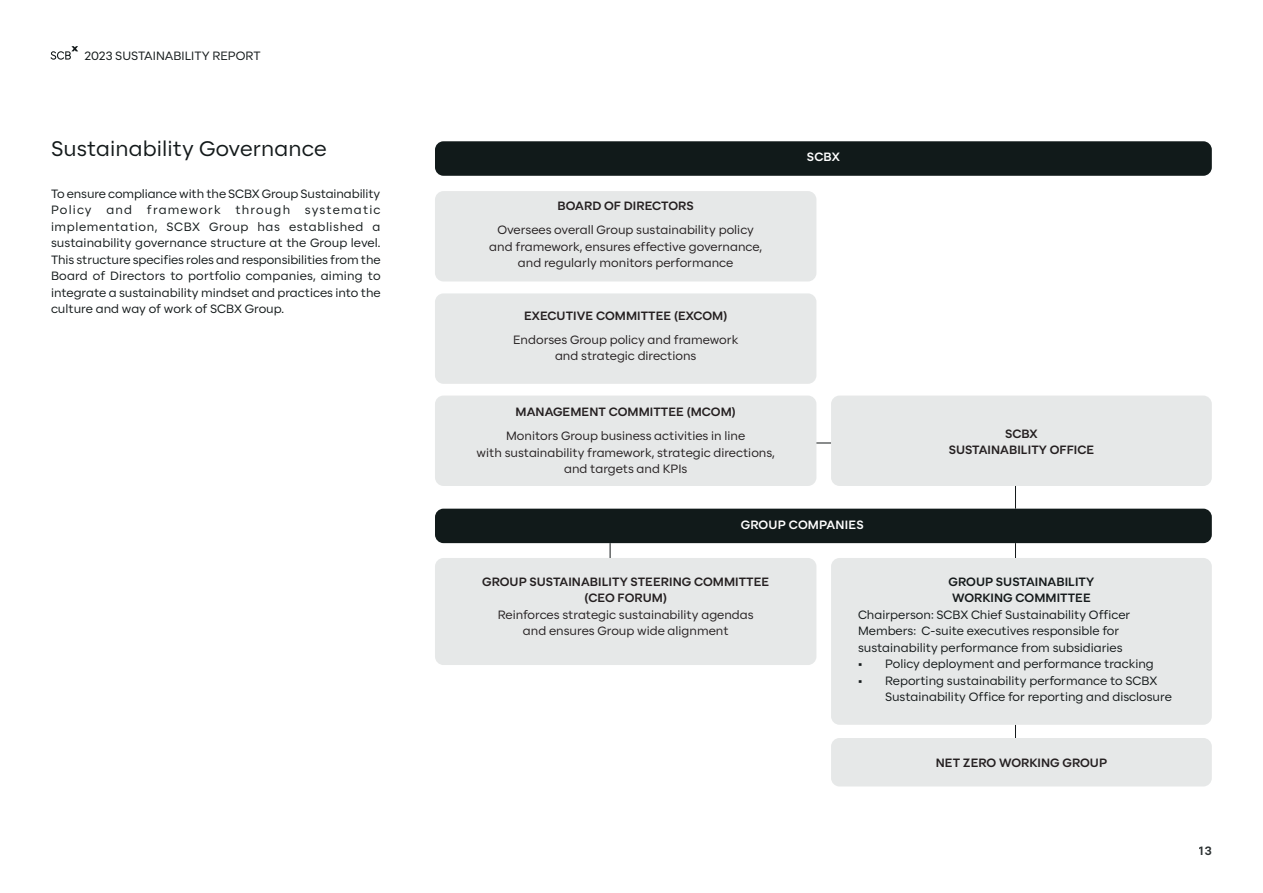
<style>
.page{position:relative;width:1263px;height:893px;background:#fff}
.page>*{position:absolute;margin:0;border:0;box-sizing:border-box;transform-origin:0 0}
.t1{font:21px "SCBX Beta 2";letter-spacing:.005em;color:#13191a}
.t2{font:12px/16.5px "SCBX Beta 2";color:#13191a;text-align:justify}
.t3{font:12px/16.5px "SCBX Beta 2";color:#241f20;text-align:center}
.t4{font:12px/16.5px "SCBX Beta 2";color:#14191a}
.t5{font:700 12px/16.5px "SCBX Beta 2";letter-spacing:.005em;color:#241f20;text-align:center}
.t6{font:700 12px/16.5px "SCBX Beta 2";letter-spacing:.005em;color:#14191a}
.t7{font:700 12px "SCBX Beta 2";letter-spacing:.015em;color:#fff}
.t8{font:700 12px "SCBX Beta 2";color:#13191a}
</style>
<div class="page">
<svg style="left:816px;top:443px;width:15px;height:1px"></svg>
<div style="left:435px;top:141px;width:777px;height:35px;background:#111a1a;border-radius:9px"></div>
<div style="left:435px;top:509px;width:777px;height:34px;background:#111a1a;border-radius:9px"></div>
<div style="left:435px;top:191px;width:381px;height:90px;background:#e6e8e8;border-radius:9px"></div>
<div style="left:435px;top:293px;width:381px;height:91px;background:#e6e8e8;border-radius:9px"></div>
<div style="left:435px;top:396px;width:381px;height:90px;background:#e6e8e8;border-radius:9px"></div>
<div style="left:831px;top:396px;width:381px;height:90px;background:#e6e8e8;border-radius:9px"></div>
<svg style="left:1015px;top:543px;width:1px;height:15px"></svg>
<svg style="left:1015px;top:486px;width:1px;height:23px"></svg>
<svg style="left:610px;top:543px;width:1px;height:15px"></svg>
<svg style="left:1015px;top:725px;width:1px;height:13px"></svg>
<div style="left:435px;top:558px;width:381px;height:107px;background:#e6e8e8;border-radius:9px"></div>
<div style="left:831px;top:738px;width:381px;height:48px;background:#e6e8e8;border-radius:9px"></div>
<div style="left:831px;top:558px;width:381px;height:167px;background:#e6e8e8;border-radius:9px"></div>
<svg style="left:50px;top:46px;width:28px;height:14px"></svg>
<p class="t2" style="left:84px;top:47px;width:178px">2023 SUSTAINABILITY REPORT</p>
<h1 class="t1" style="left:51px;top:132px;width:277px">Sustainability Governance</h1>
<p class="t2" style="left:51px;top:185px;width:331px">To ensure compliance with the SCBX Group Sustainability Policy and framework through systematic implementation, SCBX Group has established a sustainability governance structure at the Group level.<br>This structure specifies roles and responsibilities from the Board of Directors to portfolio companies, aiming to integrate a sustainability mindset and practices into the culture and way of work of SCBX Group.</p>
<p class="t5" style="left:557px;top:198px;width:138px">BOARD OF DIRECTORS</p>
<p class="t3" style="left:489px;top:222px;width:274px">Oversees overall Group sustainability policy and framework, ensures effective governance, and regularly monitors performance</p>
<p class="t5" style="left:524px;top:307px;width:205px">EXECUTIVE COMMITTEE (EXCOM)</p>
<p class="t3" style="left:513px;top:331px;width:227px">Endorses Group policy and framework and strategic directions</p>
<p class="t7" style="left:807px;top:148px;width:34px">SCBX</p>
<p class="t5" style="left:516px;top:404px;width:222px">MANAGEMENT COMMITTEE (MCOM)</p>
<p class="t3" style="left:477px;top:428px;width:300px">Monitors Group business activities in line<br>with sustainability framework, strategic directions, and targets and KPIs</p>
<p class="t5" style="left:949px;top:425px;width:147px">SCBX<br>SUSTAINABILITY OFFICE</p>
<p class="t7" style="left:741px;top:515px;width:124px">GROUP COMPANIES</p>
<p class="t5" style="left:482px;top:573px;width:289px">GROUP SUSTAINABILITY STEERING COMMITTEE (CEO FORUM)</p>
<p class="t3" style="left:498px;top:606px;width:257px">Reinforces strategic sustainability agendas and ensures Group wide alignment</p>
<p class="t6" style="left:949px;top:573px;width:147px">GROUP SUSTAINABILITY<br>WORKING COMMITTEE</p>
<p class="t4" style="left:858px;top:606px;width:274px">Chairperson: SCBX Chief Sustainability Officer<br>Members: C-suite executives responsible for sustainability performance from subsidiaries</p>
<p class="t4" style="left:858px;top:655px;width:297px">• Policy deployment and performance tracking</p>
<p class="t4" style="left:885px;top:672px;width:288px;text-indent:-27px">• Reporting sustainability performance to SCBX<br>Sustainability Office for reporting and disclosure</p>
<p class="t5" style="left:936px;top:755px;width:173px">NET ZERO WORKING GROUP</p>
<p class="t8" style="left:1199px;top:842px;width:15px">13</p>
</div>
